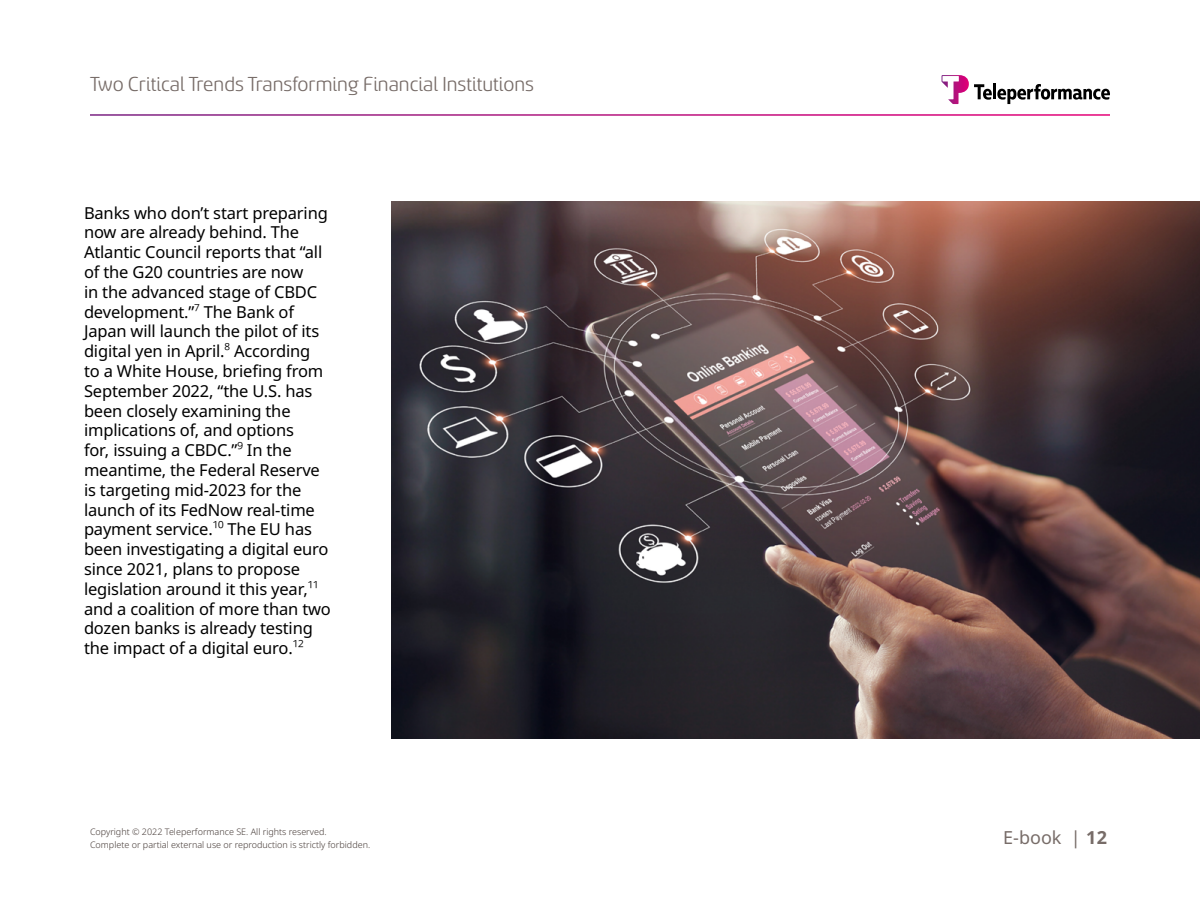
<style>
.page{position:relative;width:1200px;height:900px;background:#fff}
.page>*{position:absolute;margin:0;border:0;box-sizing:border-box;transform-origin:0 0}
.t1{font:22.5px "Sancoale Softened";color:#776c68}
.t2{font:18px "Noto Sans";color:#776c68}
.t3{font:16.5px/19.8px "Noto Sans";letter-spacing:-.01em;color:#000}
.t4{font:300 9px/13.5px "Noto Sans";color:#453a36}
.s1{font-weight:300}
.s2{font-weight:700}
</style>
<div class="page">
<svg style="left:942px;top:75px;width:168px;height:29px"></svg>
<img style="left:391px;top:201px;width:809px;height:537px">
<h1 class="t1" style="left:90px;top:73px;width:446px">Two Critical Trends Transforming Financial Institutions</h1>
<p class="t3" style="left:84px;top:203px;width:248px">Banks who don’t start preparing now are already behind. The<br>Atlantic Council reports that “all of the G20 countries are now<br>in the advanced stage of CBDC development.”<span class="s1">⁷</span> The Bank of<br>Japan will launch the pilot of its digital yen in April.<span class="s1">⁸</span> According<br>to a White House, briefing from<br>September 2022, “the U.S. has been closely examining the implications of, and options<br>for, issuing a CBDC.”<span class="s1">⁹</span> In the meantime, the Federal Reserve is targeting mid-2023 for the launch of its FedNow real-time payment service.<span class="s1">¹⁰</span> The EU has been investigating a digital euro since 2021, plans to propose legislation around it this year,<span class="s1">¹¹ </span>and a coalition of more than two dozen banks is already testing the impact of a digital euro.<span class="s1">¹²</span></p>
<p class="t4" style="left:90px;top:825px;width:282px">Copyright © 2022 Teleperformance SE. All rights reserved.<br>Complete or partial external use or reproduction is strictly forbidden.</p>
<p class="t2" style="left:1003px;top:825px;width:105px">E-book | <span class="s2">12</span></p>
</div>
